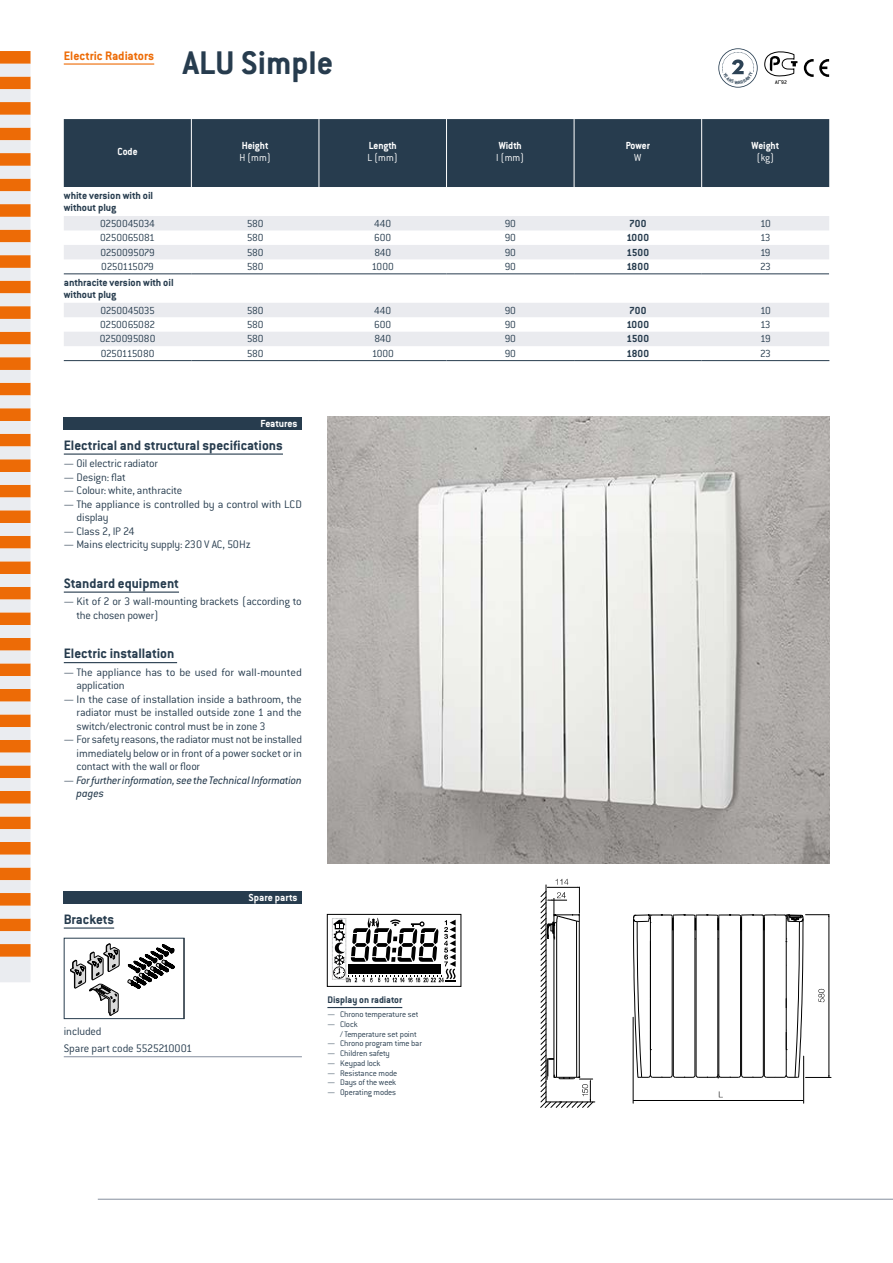
<style>
.page{position:relative;width:893px;height:1263px;background:#fff}
.page>*{position:absolute;margin:0;border:0;box-sizing:border-box;transform-origin:0 0}
.t1{font:700 36px "Conduit ITC Std";color:#273c4e}
.t2{font:700 15px "Conduit ITC Std";color:#273c4e}
.t3{font:700 13.5px "Conduit ITC Std";color:#ed6b06}
.t4{font:300 12px/13.5px "Conduit ITC Std";letter-spacing:-.015em;color:#273c4e}
.t5{font:italic 12px/13.5px "Conduit ITC Std";letter-spacing:-.005em;color:#273c4e}
.t6{font:300 11.25px "Conduit ITC Std";letter-spacing:-.02em;color:#273c4e}
.t7{font:700 11.25px/11.7px "Conduit ITC Std";color:#273c4e}
.t8{font:700 11.25px "Conduit ITC Std";color:#fff;scale:.95 1}
.t9{font:300 11.25px "Conduit ITC Std";color:#fff;scale:.95 1}
.t10{font:700 11.25px "Conduit ITC Std";color:#fff}
.t11{font:300 11.25px "Conduit ITC Std";letter-spacing:-.05em;color:#273c4e}
.t12{font:700 10.5px "Conduit ITC Std";color:#273c4e}
.t13{font:300 9px/9.8px "Conduit ITC Std";letter-spacing:-.015em;color:#273c4e}
.t14{font:500 5.7px "Conduit ITC Std";color:#000}
.s1{font-weight:300;font-style:normal}
</style>
<div class="page">
<hr style="left:98px;top:1199px;width:795px;height:1px;background:#848e9e">
<svg style="left:0;top:51px;width:31px;height:931px;background:#ebaf81"></svg>
<hr style="left:64px;top:63px;width:90px;height:2px;background:#ed6b06">
<svg style="left:804px;top:59px;width:25px;height:18px"></svg>
<svg style="left:765px;top:51px;width:32px;height:25px"></svg>
<div style="left:64px;top:119px;width:765px;height:68px;background:#273c4e"></div>
<svg style="left:64px;top:216px;width:765px;height:130px"></svg>
<hr style="left:64px;top:273px;width:127px;height:1px;background:#273c4e">
<hr style="left:191px;top:273px;width:128px;height:1px;background:#273c4e">
<hr style="left:319px;top:273px;width:127px;height:1px;background:#273c4e">
<hr style="left:446px;top:273px;width:128px;height:1px;background:#273c4e">
<hr style="left:574px;top:273px;width:128px;height:1px;background:#273c4e">
<hr style="left:702px;top:273px;width:127px;height:1px;background:#273c4e">
<hr style="left:64px;top:360px;width:127px;height:1px;background:#273c4e">
<hr style="left:191px;top:360px;width:128px;height:1px;background:#273c4e">
<hr style="left:319px;top:360px;width:127px;height:1px;background:#273c4e">
<hr style="left:446px;top:360px;width:128px;height:1px;background:#273c4e">
<hr style="left:574px;top:360px;width:128px;height:1px;background:#273c4e">
<hr style="left:702px;top:360px;width:127px;height:1px;background:#273c4e">
<hr style="left:191px;top:119px;width:1px;height:68px;background:#fff">
<hr style="left:319px;top:119px;width:1px;height:68px;background:#fff">
<hr style="left:446px;top:119px;width:1px;height:68px;background:#fff">
<hr style="left:574px;top:119px;width:1px;height:68px;background:#fff">
<hr style="left:701px;top:119px;width:1px;height:68px;background:#fff">
<hr style="left:64px;top:453px;width:219px;height:2px;background:#273c4e">
<hr style="left:64px;top:591px;width:115px;height:2px;background:#273c4e">
<hr style="left:64px;top:662px;width:113px;height:1px;background:#273c4e">
<hr style="left:327px;top:1007px;width:75px;height:1px;background:#273c4e">
<hr style="left:64px;top:927px;width:50px;height:2px;background:#273c4e">
<hr style="left:64px;top:1056px;width:238px;height:1px;background:#848e9e">
<svg style="left:70px;top:943px;width:105px;height:73px"></svg>
<div style="left:64px;top:938px;width:120px;height:81px;border:1px solid #273c4e"></div>
<div style="left:332px;top:918px;width:14px;height:61px;border:1px dashed #9d9fa1"></div>
<svg style="left:333px;top:918px;width:123px;height:65px"></svg>
<div style="left:327px;top:914px;width:134px;height:72px;border:1px solid #000"></div>
<hr style="left:633px;top:1017px;width:1px;height:86px;background:#000">
<hr style="left:803px;top:1056px;width:1px;height:47px;background:#000">
<hr style="left:633px;top:1100px;width:170px;height:1px;background:#000">
<svg style="left:633px;top:914px;width:198px;height:164px"></svg>
<svg style="left:540px;top:879px;width:55px;height:229px"></svg>
<img style="left:327px;top:417px;width:502px;height:446px">
<div style="left:64px;top:417px;width:238px;height:12px;background:#273c4e"></div>
<div style="left:64px;top:891px;width:238px;height:13px;background:#273c4e"></div>
<svg style="left:718px;top:48px;width:40px;height:40px"></svg>
<p class="t3" style="left:64px;top:47px;width:92px">Electric Radiators</p>
<h1 class="t1" style="left:183px;top:41px;width:152px">ALU Simple</h1>
<p class="t8" style="left:117px;top:144px;width:23px">Code</p>
<p class="t8" style="left:242px;top:138px;width:30px">Height</p>
<p class="t9" style="left:239px;top:150px;width:35px">H (mm)</p>
<p class="t8" style="left:369px;top:138px;width:31px">Length</p>
<p class="t9" style="left:367px;top:150px;width:34px">L (mm)</p>
<p class="t8" style="left:499px;top:138px;width:26px">Width</p>
<p class="t9" style="left:496px;top:150px;width:31px">I (mm)</p>
<p class="t8" style="left:626px;top:138px;width:27px">Power</p>
<p class="t9" style="left:634px;top:150px;width:9px">W</p>
<p class="t14" style="left:775px;top:78px;width:13px">AI<sup>−</sup>92</p>
<p class="t8" style="left:752px;top:138px;width:31px">Weight</p>
<p class="t9" style="left:757px;top:150px;width:20px">(kg)</p>
<p class="t7" style="left:64px;top:190px;width:91px">white version with oil without plug</p>
<p class="t6" style="left:100px;top:216px;width:56px">0250045034</p>
<p class="t6" style="left:247px;top:216px;width:18px">580</p>
<p class="t6" style="left:374px;top:216px;width:19px">440</p>
<p class="t6" style="left:505px;top:216px;width:13px">90</p>
<p class="t7" style="left:629px;top:217px;width:19px">700</p>
<p class="t6" style="left:760px;top:216px;width:12px">10</p>
<p class="t6" style="left:100px;top:231px;width:56px">0250065081</p>
<p class="t6" style="left:247px;top:231px;width:18px">580</p>
<p class="t6" style="left:374px;top:231px;width:19px">600</p>
<p class="t6" style="left:505px;top:231px;width:13px">90</p>
<p class="t7" style="left:626px;top:232px;width:24px">1000</p>
<p class="t6" style="left:760px;top:231px;width:12px">13</p>
<p class="t6" style="left:100px;top:245px;width:56px">0250095079</p>
<p class="t6" style="left:247px;top:245px;width:18px">580</p>
<p class="t6" style="left:374px;top:245px;width:18px">840</p>
<p class="t6" style="left:505px;top:245px;width:13px">90</p>
<p class="t7" style="left:627px;top:246px;width:24px">1500</p>
<p class="t6" style="left:760px;top:245px;width:12px">19</p>
<p class="t11" style="left:101px;top:260px;width:54px">0250115079</p>
<p class="t6" style="left:247px;top:260px;width:18px">580</p>
<p class="t6" style="left:372px;top:260px;width:24px">1000</p>
<p class="t6" style="left:505px;top:260px;width:13px">90</p>
<p class="t7" style="left:627px;top:260px;width:24px">1800</p>
<p class="t6" style="left:760px;top:260px;width:12px">23</p>
<p class="t7" style="left:64px;top:276px;width:111px">anthracite version with oil without plug</p>
<p class="t6" style="left:100px;top:303px;width:56px">0250045035</p>
<p class="t6" style="left:247px;top:303px;width:18px">580</p>
<p class="t6" style="left:374px;top:303px;width:19px">440</p>
<p class="t6" style="left:505px;top:303px;width:13px">90</p>
<p class="t7" style="left:629px;top:304px;width:19px">700</p>
<p class="t6" style="left:760px;top:303px;width:12px">10</p>
<p class="t6" style="left:100px;top:318px;width:57px">0250065082</p>
<p class="t6" style="left:247px;top:318px;width:18px">580</p>
<p class="t6" style="left:374px;top:318px;width:19px">600</p>
<p class="t6" style="left:505px;top:318px;width:13px">90</p>
<p class="t7" style="left:626px;top:318px;width:24px">1000</p>
<p class="t6" style="left:760px;top:318px;width:12px">13</p>
<p class="t6" style="left:100px;top:332px;width:57px">0250095080</p>
<p class="t6" style="left:247px;top:332px;width:18px">580</p>
<p class="t6" style="left:374px;top:332px;width:18px">840</p>
<p class="t6" style="left:505px;top:332px;width:13px">90</p>
<p class="t7" style="left:627px;top:333px;width:24px">1500</p>
<p class="t6" style="left:760px;top:332px;width:12px">19</p>
<p class="t6" style="left:101px;top:346px;width:55px">0250115080</p>
<p class="t6" style="left:247px;top:346px;width:18px">580</p>
<p class="t6" style="left:372px;top:346px;width:24px">1000</p>
<p class="t6" style="left:505px;top:346px;width:13px">90</p>
<p class="t7" style="left:627px;top:347px;width:24px">1800</p>
<p class="t6" style="left:760px;top:346px;width:12px">23</p>
<p class="t10" style="left:261px;top:416px;width:39px">Features</p>
<p class="t2" style="left:64px;top:436px;width:221px">Electrical and structural specifications</p>
<p class="t4" style="left:64px;top:456px;width:96px">— Oil electric radiator</p>
<p class="t4" style="left:64px;top:470px;width:64px">— Design: flat</p>
<p class="t4" style="left:64px;top:483px;width:120px">— Colour: white, anthracite</p>
<p class="t4" style="left:77px;top:497px;width:227px;text-indent:-13px">— The appliance is controlled by a control with LCD display</p>
<p class="t4" style="left:64px;top:524px;width:72px">— Class 2, IP 24</p>
<p class="t4" style="left:64px;top:537px;width:189px">— Mains electricity supply: 230 V AC, 50Hz</p>
<p class="t2" style="left:64px;top:574px;width:117px">Standard equipment</p>
<p class="t4" style="left:77px;top:594px;width:227px;text-indent:-13px">— Kit of 2 or 3 wall-mounting brackets (according to the chosen power)</p>
<p class="t2" style="left:64px;top:644px;width:112px">Electric installation</p>
<p class="t4" style="left:77px;top:665px;width:227px;text-indent:-13px">— The appliance has to be used for wall-mounted application</p>
<p class="t4" style="left:77px;top:692px;width:227px;text-align:justify;text-indent:-13px">— In the case of installation inside a bathroom, the radiator must be installed outside zone 1 and the switch/electronic control must be in zone 3</p>
<p class="t4" style="left:77px;top:732px;width:227px;text-align:justify;text-indent:-13px">— For safety reasons, the radiator must not be installed immediately below or in front of a power socket or in contact with the wall or floor</p>
<p class="t5" style="left:77px;top:773px;width:227px;text-indent:-13px"><span class="s1">—</span> For further information, see the Technical Information pages</p>
<p class="t2" style="left:64px;top:910px;width:52px">Brackets</p>
<p class="t4" style="left:64px;top:1021px;width:130px;line-height:17.7px">included<br>Spare part code 5525210001</p>
<p class="t10" style="left:248px;top:890px;width:51px">Spare parts</p>
<p class="t12" style="left:327px;top:993px;width:76px">Display on radiator</p>
<p class="t13" style="left:327px;top:1009px;width:93px">— Chrono temperature set</p>
<p class="t13" style="left:340px;top:1019px;width:78px;text-indent:-13px">— Clock<br>/ Temperature set point</p>
<p class="t13" style="left:327px;top:1038px;width:96px">— Chrono program time bar</p>
<p class="t13" style="left:327px;top:1048px;width:64px">— Children safety</p>
<p class="t13" style="left:327px;top:1058px;width:55px">— Keypad lock</p>
<p class="t13" style="left:327px;top:1067px;width:71px">— Resistance mode</p>
<p class="t13" style="left:327px;top:1077px;width:70px">— Days of the week</p>
<p class="t13" style="left:327px;top:1087px;width:70px">— Operating modes</p>
</div>
